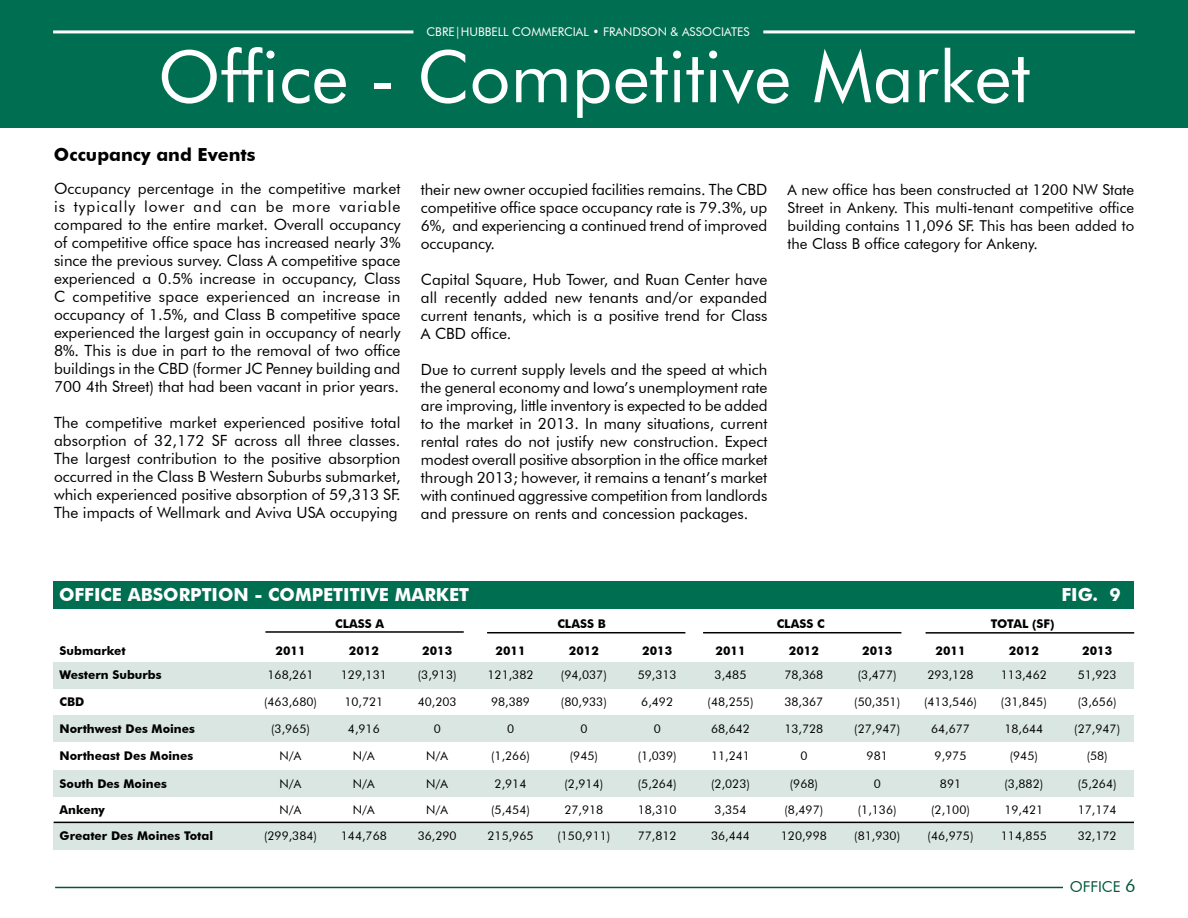
<style>
.page{position:relative;width:1188px;height:918px;background:#fff}
.page>*{position:absolute;margin:0;border:0;box-sizing:border-box;transform-origin:0 0}
.t1{font:72px "Futura BT";color:#fff}
.t2{font:700 18px "Futura BT";color:#fff}
.t3{font:700 18px "Futura BT";color:#000}
.t4{font:15.45px/18px "Futura BT";color:#000;text-align:justify}
.t5{font:15px/18px "Futura BT";color:#000;text-align:justify}
.t6{font:15px "Futura BT";color:#005838}
.t7{font:12px "Futura BT";color:#000}
.t8{font:700 12px "Futura BT";color:#000}
.t9{font:12px "Futura BT";color:#fff}
.s1{font-size:18px}
</style>
<div class="page">
<div style="left:0;top:0;width:1188px;height:128px;background:#006f51"></div>
<hr style="left:763px;top:30px;width:372px;height:3px;background:#fff">
<hr style="left:53px;top:30px;width:360px;height:3px;background:#fff">
<hr style="left:55px;top:887px;width:1008px;height:1px;background:#005838">
<div style="left:54px;top:581px;width:1080px;height:27px;background:#006f51"></div>
<div style="left:54px;top:823px;width:1080px;height:27px;background:#d9e6e1"></div>
<div style="left:54px;top:770px;width:1080px;height:27px;background:#d9e6e1"></div>
<div style="left:54px;top:715px;width:1080px;height:27px;background:#d9e6e1"></div>
<div style="left:54px;top:662px;width:1080px;height:27px;background:#d9e6e1"></div>
<hr style="left:54px;top:822px;width:1080px;height:1px;background:#000">
<hr style="left:265px;top:631px;width:199px;height:2px;background:#000">
<hr style="left:487px;top:632px;width:198px;height:1px;background:#000">
<hr style="left:703px;top:632px;width:198px;height:1px;background:#000">
<hr style="left:926px;top:632px;width:208px;height:2px;background:#000">
<p class="t9" style="left:427px;top:25px;width:324px">cbRE|hubbell commercial • frandson &amp; associates</p>
<h1 class="t1" style="left:158px;top:33px;width:874px">Office - Competitive Market</h1>
<p class="t3" style="left:54px;top:143px;width:203px">Occupancy and Events</p>
<p class="t4" style="left:54px;top:179px;width:348px">Occupancy percentage in the competitive market is typically lower and can be more variable compared to the entire market. Overall occupancy of competitive office space has increased nearly 3% since the previous survey. Class A competitive space experienced a 0.5% increase in occupancy, Class C competitive space experienced an increase in occupancy of 1.5%, and Class B competitive space experienced the largest gain in occupancy of nearly 8%. This is due in part to the removal of two office buildings in the CBD</p>
<p class="t4" style="left:54px;top:359px;width:348px;text-align:right">(former JC Penney building and<br>700 4th Street) that had been vacant in prior years.</p>
<p class="t4" style="left:54px;top:413px;width:348px">The competitive market experienced positive total absorption of 32,172 SF across all three classes.<br>The largest contribution to the positive absorption occurred in the Class B Western Suburbs submarket, which experienced positive absorption of 59,313 SF.<br>The impacts of Wellmark and Aviva USA</p>
<p class="t4" style="left:330px;top:503px;width:69px">occupying</p>
<p class="t4" style="left:421px;top:180px;width:348px;text-align:left">their new owner occupied facilities remains. The CBD competitive office space occupancy rate is 79.3%, up 6%, and experiencing a continued trend of improved occupancy.</p>
<p class="t4" style="left:421px;top:270px;width:348px">Capital Square, H ub Tower, and Ruan Center have all recently added new tenants and/or expanded current tenants, which is a positive trend for Class A CBD</p>
<p class="t4" style="left:471px;top:324px;width:42px">office.</p>
<p class="t4" style="left:421px;top:360px;width:348px">Due to current supply levels and the speed at which the general economy and Iowa’s unemployment rate are improving, little inventory is expected to be added to the market in 2013. I n many situations, current rental rates do not justify new construction. Expect modest overall positive absorption in the office market through 2013; however, it remains a tenant’s market with continued aggressive competition from landlords and pressure on rents and concession packages.</p>
<p class="t5" style="left:788px;top:181px;width:348px">A new office has been constructed at 1200 NW State Street in Ankeny. This multi-tenant competitive office building contains 11,096 SF. This has been added to the Class B office category for Ankeny.</p>
<p class="t2" style="left:59px;top:584px;width:412px">OFFICE ABSORPTION - COMPETITIVE MARKET</p>
<p class="t2" style="left:1062px;top:584px;width:61px">FIG. 9</p>
<p class="t8" style="left:335px;top:616px;width:50px">CLASS A</p>
<p class="t8" style="left:557px;top:616px;width:50px">CLASS B</p>
<p class="t8" style="left:777px;top:616px;width:49px">CLASS C</p>
<p class="t8" style="left:991px;top:616px;width:65px">TOTAL (SF)</p>
<p class="t8" style="left:60px;top:643px;width:67px">Submarket</p>
<p class="t8" style="left:276px;top:643px;width:31px">2011</p>
<p class="t8" style="left:349px;top:643px;width:31px">2012</p>
<p class="t8" style="left:422px;top:643px;width:31px">2013</p>
<p class="t8" style="left:496px;top:643px;width:31px">2011</p>
<p class="t8" style="left:569px;top:643px;width:31px">2012</p>
<p class="t8" style="left:642px;top:643px;width:31px">2013</p>
<p class="t8" style="left:716px;top:643px;width:31px">2011</p>
<p class="t8" style="left:789px;top:643px;width:31px">2012</p>
<p class="t8" style="left:862px;top:643px;width:31px">2013</p>
<p class="t8" style="left:936px;top:643px;width:31px">2011</p>
<p class="t8" style="left:1009px;top:643px;width:31px">2012</p>
<p class="t8" style="left:1082px;top:643px;width:31px">2013</p>
<p class="t8" style="left:60px;top:668px;width:104px">Western Suburbs</p>
<p class="t7" style="left:268px;top:668px;width:48px">168,261</p>
<p class="t7" style="left:341px;top:668px;width:48px">129,131</p>
<p class="t7" style="left:418px;top:668px;width:40px">(3,913)</p>
<p class="t7" style="left:488px;top:668px;width:48px">121,382</p>
<p class="t7" style="left:561px;top:668px;width:47px">(94,037)</p>
<p class="t7" style="left:638px;top:668px;width:40px">59,313</p>
<p class="t7" style="left:715px;top:668px;width:33px">3,485</p>
<p class="t7" style="left:784px;top:668px;width:40px">78,368</p>
<p class="t7" style="left:858px;top:668px;width:40px">(3,477)</p>
<p class="t7" style="left:928px;top:668px;width:48px">293,128</p>
<p class="t7" style="left:1001px;top:668px;width:48px">113,462</p>
<p class="t7" style="left:1078px;top:668px;width:40px">51,923</p>
<p class="t8" style="left:60px;top:695px;width:26px">CBD</p>
<p class="t7" style="left:264px;top:695px;width:54px">(463,680)</p>
<p class="t7" style="left:344px;top:695px;width:40px">10,721</p>
<p class="t7" style="left:418px;top:695px;width:40px">40,203</p>
<p class="t7" style="left:491px;top:695px;width:40px">98,389</p>
<p class="t7" style="left:561px;top:695px;width:47px">(80,933)</p>
<p class="t7" style="left:641px;top:695px;width:33px">6,492</p>
<p class="t7" style="left:708px;top:695px;width:47px">(48,255)</p>
<p class="t7" style="left:784px;top:695px;width:40px">38,367</p>
<p class="t7" style="left:854px;top:695px;width:47px">(50,351)</p>
<p class="t7" style="left:924px;top:695px;width:54px">(413,546)</p>
<p class="t7" style="left:1001px;top:695px;width:47px">(31,845)</p>
<p class="t7" style="left:1078px;top:695px;width:40px">(3,656)</p>
<p class="t8" style="left:60px;top:722px;width:137px">Northwest Des Moines</p>
<p class="t7" style="left:271px;top:722px;width:40px">(3,965)</p>
<p class="t7" style="left:348px;top:722px;width:33px">4,916</p>
<p class="t7" style="left:434px;top:722px;width:9px">0</p>
<p class="t7" style="left:507px;top:722px;width:9px">0</p>
<p class="t7" style="left:580px;top:722px;width:9px">0</p>
<p class="t7" style="left:654px;top:722px;width:9px">0</p>
<p class="t7" style="left:711px;top:722px;width:40px">68,642</p>
<p class="t7" style="left:784px;top:722px;width:40px">13,728</p>
<p class="t7" style="left:854px;top:722px;width:47px">(27,947)</p>
<p class="t7" style="left:931px;top:722px;width:40px">64,677</p>
<p class="t7" style="left:1004px;top:722px;width:40px">18,644</p>
<p class="t7" style="left:1074px;top:722px;width:47px">(27,947)</p>
<p class="t8" style="left:60px;top:749px;width:135px">Northeast Des Moines</p>
<p class="t7" style="left:280px;top:749px;width:24px">N/A</p>
<p class="t7" style="left:353px;top:749px;width:24px">N/A</p>
<p class="t7" style="left:426px;top:749px;width:24px">N/A</p>
<p class="t7" style="left:491px;top:749px;width:40px">(1,266)</p>
<p class="t7" style="left:570px;top:749px;width:30px">(945)</p>
<p class="t7" style="left:638px;top:749px;width:40px">(1,039)</p>
<p class="t7" style="left:711px;top:749px;width:40px">11,241</p>
<p class="t7" style="left:800px;top:749px;width:9px">0</p>
<p class="t7" style="left:867px;top:749px;width:23px">981</p>
<p class="t7" style="left:935px;top:749px;width:33px">9,975</p>
<p class="t7" style="left:1010px;top:749px;width:30px">(945)</p>
<p class="t7" style="left:1087px;top:749px;width:23px">(58)</p>
<p class="t8" style="left:60px;top:776px;width:109px">South Des Moines</p>
<p class="t7" style="left:280px;top:776px;width:24px">N/A</p>
<p class="t7" style="left:353px;top:776px;width:24px">N/A</p>
<p class="t7" style="left:426px;top:776px;width:24px">N/A</p>
<p class="t7" style="left:495px;top:776px;width:33px">2,914</p>
<p class="t7" style="left:565px;top:776px;width:40px">(2,914)</p>
<p class="t7" style="left:638px;top:776px;width:40px">(5,264)</p>
<p class="t7" style="left:711px;top:776px;width:40px">(2,023)</p>
<p class="t7" style="left:790px;top:776px;width:30px">(968)</p>
<p class="t7" style="left:874px;top:776px;width:9px">0</p>
<p class="t7" style="left:940px;top:776px;width:23px">891</p>
<p class="t7" style="left:1004px;top:776px;width:40px">(3,882)</p>
<p class="t7" style="left:1078px;top:776px;width:40px">(5,264)</p>
<p class="t8" style="left:60px;top:802px;width:47px">Ankeny</p>
<p class="t7" style="left:280px;top:802px;width:24px">N/A</p>
<p class="t7" style="left:353px;top:802px;width:24px">N/A</p>
<p class="t7" style="left:426px;top:802px;width:24px">N/A</p>
<p class="t7" style="left:491px;top:802px;width:40px">(5,454)</p>
<p class="t7" style="left:564px;top:802px;width:40px">27,918</p>
<p class="t7" style="left:638px;top:802px;width:40px">18,310</p>
<p class="t7" style="left:715px;top:802px;width:33px">3,354</p>
<p class="t7" style="left:784px;top:802px;width:40px">(8,497)</p>
<p class="t7" style="left:858px;top:802px;width:40px">(1,136)</p>
<p class="t7" style="left:931px;top:802px;width:40px">(2,100)</p>
<p class="t7" style="left:1004px;top:802px;width:40px">19,421</p>
<p class="t7" style="left:1078px;top:802px;width:40px">17,174</p>
<p class="t8" style="left:60px;top:828px;width:155px">Greater Des Moines Total</p>
<p class="t7" style="left:264px;top:828px;width:54px">(299,384)</p>
<p class="t7" style="left:341px;top:828px;width:48px">144,768</p>
<p class="t7" style="left:418px;top:828px;width:40px">36,290</p>
<p class="t7" style="left:488px;top:828px;width:48px">215,965</p>
<p class="t7" style="left:557px;top:828px;width:54px">(150,911)</p>
<p class="t7" style="left:638px;top:828px;width:40px">77,812</p>
<p class="t7" style="left:711px;top:828px;width:40px">36,444</p>
<p class="t7" style="left:781px;top:828px;width:48px">120,998</p>
<p class="t7" style="left:854px;top:828px;width:47px">(81,930)</p>
<p class="t7" style="left:928px;top:828px;width:47px">(46,975)</p>
<p class="t7" style="left:1001px;top:828px;width:48px">114,855</p>
<p class="t7" style="left:1078px;top:828px;width:40px">32,172</p>
<p class="t6" style="left:1070px;top:878px;width:21px">offic</p>
<p class="t6" style="left:1113px;top:878px;width:24px">e <span class="s1">6</span></p>
</div>
